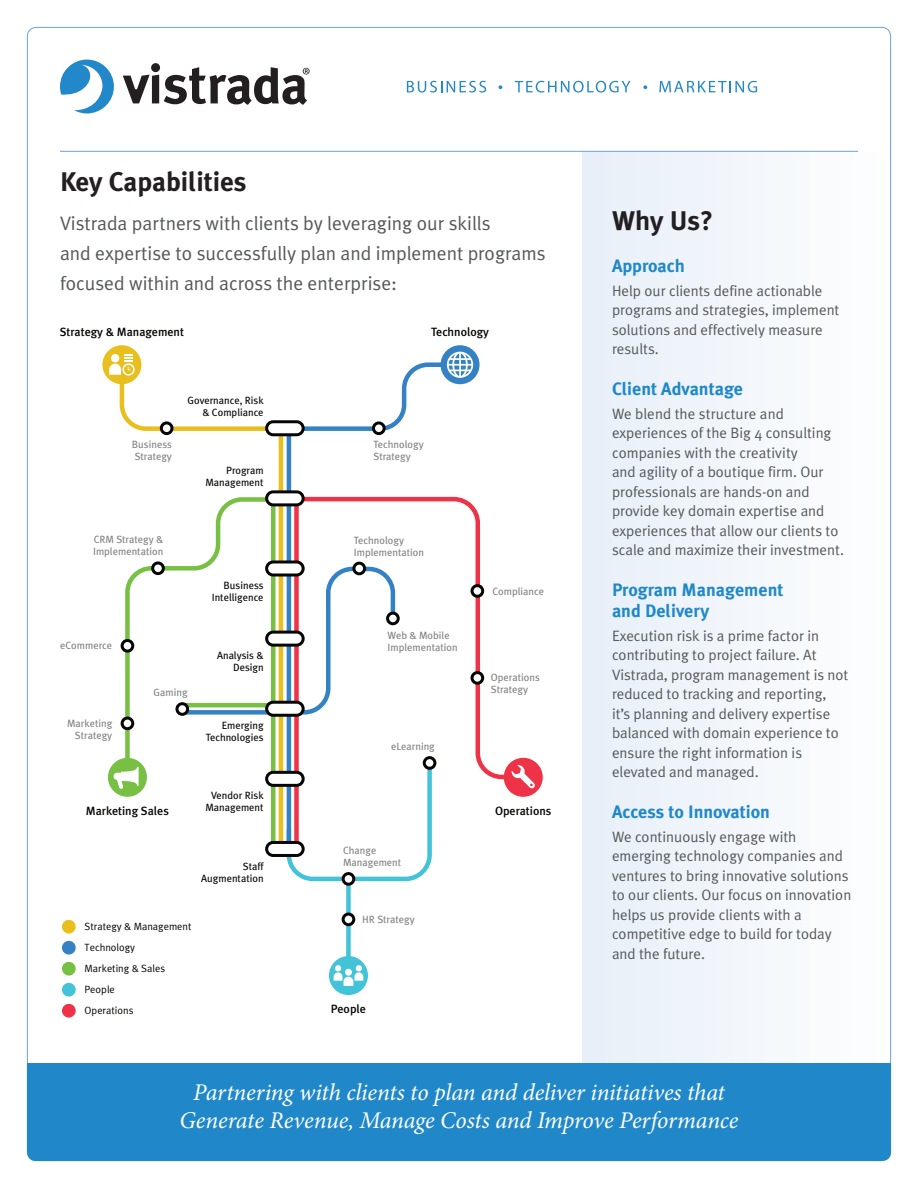
<style>
.page{position:relative;width:918px;height:1188px;background:#fff}
.page>*{position:absolute;margin:0;border:0;box-sizing:border-box;transform-origin:0 0}
.front_page_headers{font:700 27px "Meta Plus";color:#231f20}
.blue_intro_text{font:italic 24px/28.5px "Minion Pro";letter-spacing:-.01em;color:#fff;text-align:center}
.intro_paragraph{font:19.5px/30px "Meta Plus Normal";color:#57585a}
.Headers{font:700 18px "Meta Plus";color:#2088c9}
.t1{font:15px/19.5px "Meta Plus Normal";color:#57585a}
.t2{font:500 12px "Meta Plus";color:#050504}
.t3{font:10.5px/12px "Meta Plus";color:#808180}
.t4{font:10.5px/12px "Meta Plus";color:#050504;text-align:right}
.t5{font:10.5px/21px "Meta Plus Normal";color:#050504}
</style>
<div class="page">
<div style="left:582px;top:152px;width:309px;height:975px;background:#f3f6fb"></div>
<div style="left:27px;top:1063px;width:864px;height:68px;background:#2088c9"></div>
<div style="left:27px;top:1093px;width:864px;height:68px;background:#2088c9;border-radius:9px"></div>
<svg style="left:60px;top:60px;width:54px;height:53px"></svg>
<svg style="left:123px;top:63px;width:187px;height:42px"></svg>
<svg style="left:643px;top:85px;width:4px;height:4px"></svg>
<svg style="left:499px;top:85px;width:3px;height:4px"></svg>
<svg style="left:407px;top:81px;width:79px;height:12px"></svg>
<svg style="left:515px;top:81px;width:116px;height:12px"></svg>
<svg style="left:659px;top:81px;width:98px;height:12px"></svg>
<div style="left:346px;top:879px;width:5px;height:81px;background:#42c3d7"></div>
<div style="left:342px;top:872px;width:13px;height:14px;border:3px solid #050504;border-radius:50%"></div>
<div style="left:343px;top:914px;width:11px;height:11px;background:#fff;border-radius:50%"></div>
<div style="left:342px;top:913px;width:13px;height:13px;border:3px solid #050504;border-radius:50%"></div>
<svg style="left:466px;top:500px;width:73px;height:297px"></svg>
<div style="left:504px;top:758px;width:39px;height:39px;background:#ee3247;border-radius:50%"></div>
<svg style="left:511px;top:765px;width:24px;height:24px"></svg>
<svg style="left:119px;top:361px;width:165px;height:129px"></svg>
<svg style="left:284px;top:361px;width:182px;height:407px"></svg>
<div style="left:102px;top:345px;width:39px;height:39px;background:#e9bf1d;border-radius:50%"></div>
<svg style="left:109px;top:355px;width:26px;height:21px"></svg>
<div style="left:161px;top:423px;width:11px;height:11px;background:#fff;border-radius:50%"></div>
<div style="left:160px;top:421px;width:13px;height:14px;border:3px solid #050504;border-radius:50%"></div>
<div style="left:374px;top:423px;width:10px;height:11px;background:#fff;border-radius:50%"></div>
<div style="left:372px;top:421px;width:14px;height:14px;border:3px solid #050504;border-radius:50%"></div>
<div style="left:472px;top:586px;width:11px;height:10px;background:#fff;border-radius:50%"></div>
<div style="left:471px;top:584px;width:13px;height:14px;border:3px solid #050504;border-radius:50%"></div>
<div style="left:472px;top:673px;width:11px;height:10px;background:#fff;border-radius:50%"></div>
<div style="left:471px;top:671px;width:13px;height:14px;border:3px solid #050504;border-radius:50%"></div>
<div style="left:108px;top:758px;width:39px;height:39px;background:#77c044;border-radius:50%"></div>
<svg style="left:117px;top:495px;width:317px;height:388px"></svg>
<div style="left:114px;top:773px;width:15px;height:7px;background:#fff;border-radius:4px"></div>
<hr style="left:271px;top:711px;width:4px;height:138px;background:#77c044">
<div style="left:267px;top:772px;width:36px;height:13px;background:#fff;border-radius:7px"></div>
<div style="left:265px;top:771px;width:40px;height:16px;border:3px solid #050504;border-radius:7px"></div>
<div style="left:267px;top:842px;width:36px;height:13px;background:#fff;border-radius:7px"></div>
<div style="left:265px;top:841px;width:40px;height:16px;border:3px solid #050504;border-radius:7px"></div>
<div style="left:267px;top:632px;width:36px;height:13px;background:#fff;border-radius:7px"></div>
<div style="left:265px;top:631px;width:40px;height:16px;border:3px solid #050504;border-radius:7px"></div>
<div style="left:267px;top:702px;width:36px;height:13px;background:#fff;border-radius:7px"></div>
<div style="left:265px;top:701px;width:40px;height:16px;border:3px solid #050504;border-radius:7px"></div>
<div style="left:267px;top:422px;width:36px;height:13px;background:#fff;border-radius:7px"></div>
<div style="left:265px;top:420px;width:40px;height:16px;border:3px solid #050504;border-radius:7px"></div>
<div style="left:267px;top:492px;width:36px;height:13px;background:#fff;border-radius:7px"></div>
<div style="left:265px;top:490px;width:40px;height:16px;border:3px solid #050504;border-radius:7px"></div>
<div style="left:153px;top:563px;width:10px;height:11px;background:#fff;border-radius:50%"></div>
<div style="left:151px;top:561px;width:14px;height:14px;border:3px solid #050504;border-radius:50%"></div>
<div style="left:122px;top:718px;width:11px;height:11px;background:#fff;border-radius:50%"></div>
<div style="left:121px;top:717px;width:13px;height:13px;border:3px solid #050504;border-radius:50%"></div>
<div style="left:62px;top:920px;width:14px;height:14px;background:#e9bf1d;border-radius:50%"></div>
<div style="left:62px;top:941px;width:14px;height:14px;background:#3481c3;border-radius:50%"></div>
<div style="left:62px;top:962px;width:14px;height:14px;background:#77c044;border-radius:50%"></div>
<div style="left:62px;top:983px;width:14px;height:14px;background:#42c3d7;border-radius:50%"></div>
<div style="left:62px;top:1004px;width:14px;height:14px;background:#ee3247;border-radius:50%"></div>
<div style="left:122px;top:640px;width:11px;height:11px;background:#fff;border-radius:50%"></div>
<div style="left:121px;top:639px;width:13px;height:14px;border:3px solid #050504;border-radius:50%"></div>
<div style="left:329px;top:956px;width:39px;height:39px;background:#42c3d7;border-radius:50%"></div>
<svg style="left:334px;top:965px;width:29px;height:21px"></svg>
<div style="left:441px;top:345px;width:39px;height:39px;background:#3481c3;border-radius:50%"></div>
<svg style="left:447px;top:352px;width:26px;height:26px"></svg>
<hr style="left:60px;top:151px;width:798px;height:1px;background:#6ca3d7">
<p class="front_page_headers" style="left:60px;top:166px;width:188px">Key Capabilities</p>
<p class="intro_paragraph" style="left:60px;top:208px;width:487px">Vistrada partners with clients by leveraging our skills<br>and expertise to successfully plan and implement programs focused within and across the enterprise:</p>
<p class="front_page_headers" style="left:612px;top:205px;width:103px">Why Us?</p>
<p class="Headers" style="left:612px;top:255px;width:74px">Approach</p>
<p class="t1" style="left:612px;top:280px;width:229px">Help our clients define actionable programs and strategies, implement solutions and effectively measure results.</p>
<p class="Headers" style="left:612px;top:378px;width:133px">Client Advantage</p>
<p class="t1" style="left:612px;top:403px;width:234px">We blend the structure and experiences of the Big 4 consulting companies with the creativity<br>and agility of a boutique firm. Our professionals are hands-on and provide key domain expertise and experiences that allow our clients to scale and maximize their investment.</p>
<p class="Headers" style="left:612px;top:579px;width:173px">Program Management</p>
<p class="Headers" style="left:612px;top:600px;width:99px">and Delivery</p>
<p class="t1" style="left:612px;top:625px;width:238px">Execution risk is a prime factor in contributing to project failure. At Vistrada, program management is not reduced to tracking and reporting,<br>it’s planning and delivery expertise balanced with domain experience to ensure the right information is elevated and managed.</p>
<p class="Headers" style="left:612px;top:801px;width:159px">Access to Innovation</p>
<p class="t1" style="left:612px;top:826px;width:241px">We continuously engage with emerging technology companies and ventures to bring innovative solutions to our clients. Our focus on innovation helps us provide clients with a competitive edge to build for today and the future.</p>
<p class="t2" style="left:431px;top:325px;width:59px">Technology</p>
<p class="t2" style="left:60px;top:325px;width:126px">Strategy &amp; Management</p>
<p class="t4" style="left:188px;top:394px;width:78px">Governance, Risk &amp; Compliance</p>
<p class="t3" style="left:132px;top:439px;width:42px">Business<br>Strategy</p>
<p class="t3" style="left:374px;top:439px;width:52px">Technology<br>Strategy</p>
<p class="t4" style="left:205px;top:464px;width:60px">Program<br>Management</p>
<p class="t3" style="left:93px;top:534px;width:72px">CRM Strategy &amp;<br>Implementation</p>
<p class="t3" style="left:354px;top:534px;width:72px">Technology<br>Implementation</p>
<p class="t4" style="left:212px;top:579px;width:53px">Business<br>Intelligence</p>
<p class="t3" style="left:492px;top:585px;width:53px">Compliance</p>
<p class="t3" style="left:388px;top:629px;width:72px">Web &amp; Mobile<br>Implementation</p>
<p class="t3" style="left:60px;top:639px;width:54px">eCommerce</p>
<p class="t4" style="left:217px;top:650px;width:48px">Analysis &amp;<br>Design</p>
<p class="t3" style="left:491px;top:672px;width:50px">Operations<br>Strategy</p>
<p class="t3" style="left:153px;top:686px;width:36px">Gaming</p>
<p class="t3" style="left:67px;top:717px;width:47px;text-align:right">Marketing<br>Strategy</p>
<p class="t4" style="left:206px;top:719px;width:59px">Emerging<br>Technologies</p>
<p class="t3" style="left:391px;top:740px;width:45px">eLearning</p>
<p class="t4" style="left:205px;top:789px;width:60px;text-align:center">Vendor Risk<br>Management</p>
<p class="t2" style="left:86px;top:804px;width:85px">Marketing Sales</p>
<p class="t2" style="left:495px;top:804px;width:58px">Operations</p>
<p class="t3" style="left:343px;top:844px;width:60px">Change<br>Management</p>
<p class="t4" style="left:201px;top:860px;width:64px">Staff<br>Augmentation</p>
<p class="t3" style="left:362px;top:913px;width:54px">HR Strategy</p>
<p class="t5" style="left:85px;top:916px;width:108px">Strategy &amp; Management<br>Technology<br>Marketing &amp; Sales<br>People<br>Operations</p>
<p class="t2" style="left:331px;top:1002px;width:37px">People</p>
<p class="blue_intro_text" style="left:179px;top:1078px;width:561px">Partnering with clients to plan and deliver initiatives that<br>Generate Revenue, Manage Costs and Improve Performance</p>
</div>
